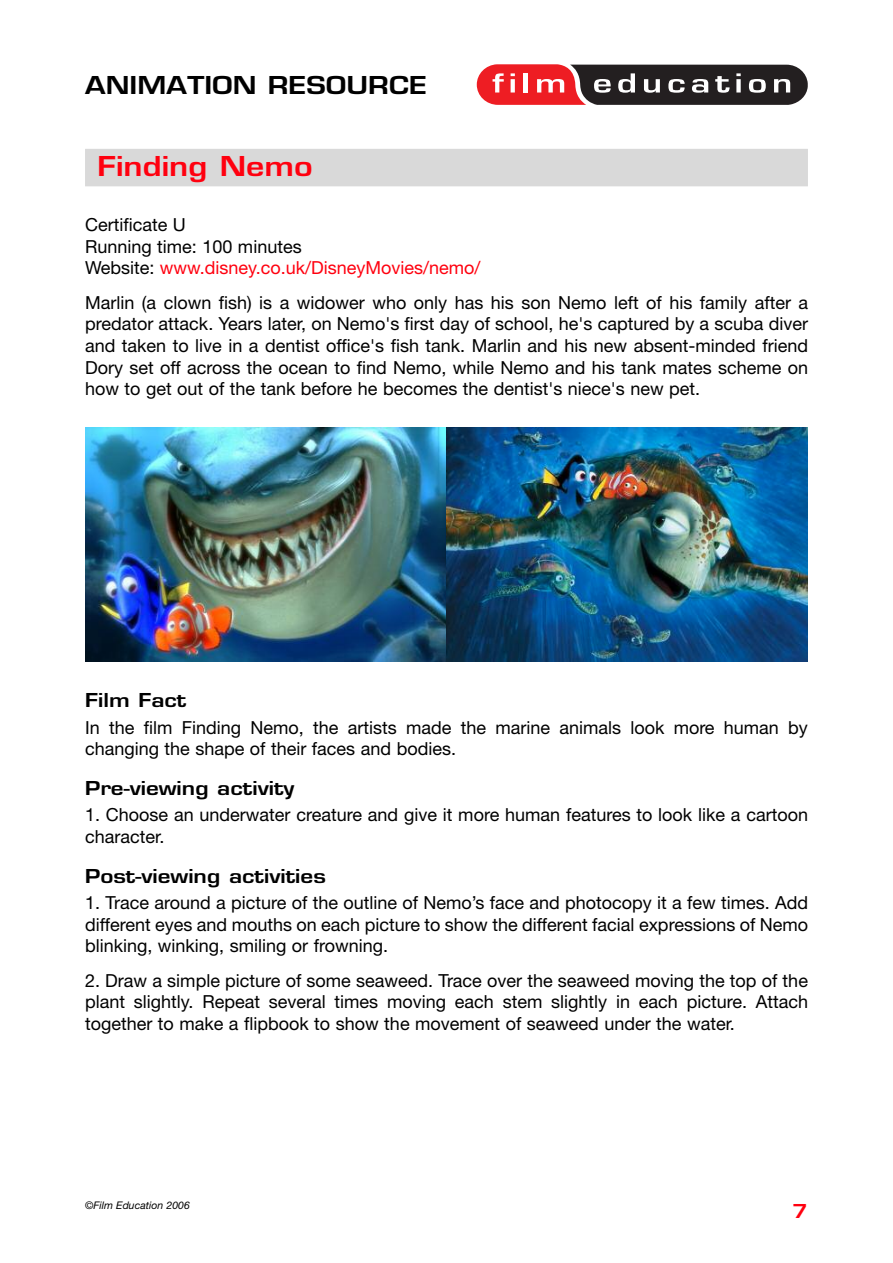
<style>
.page{position:relative;width:893px;height:1263px;background:#fff}
.page>*{position:absolute;margin:0;border:0;box-sizing:border-box;transform-origin:0 0}
.t1{font:700 30px "Eurose";color:#ff000f}
.t2{font:700 27px "Eurose";color:#000}
.t3{font:700 21px "Eurose";color:#000}
.t4{font:700 21px "Eurose";color:#ff000f}
.t5{font:18px/21.6px "Helvetica Neue";color:#000}
.t6{font:italic 10.5px "Helvetica Neue";color:#000}
.s1{color:#ff000f}
</style>
<div class="page">
<div style="left:85px;top:149px;width:723px;height:37px;background:#d9d9d9"></div>
<svg style="left:477px;top:64px;width:331px;height:41px;background:#7c4749"></svg>
<img style="left:85px;top:428px;width:361px;height:234px">
<img style="left:446px;top:428px;width:362px;height:234px">
<h2 class="t2" style="left:85px;top:76px;width:343px">ANIMATION RESOURCE</h2>
<h1 class="t1" style="left:97px;top:156px;width:217px">Finding Nemo</h1>
<p class="t5" style="left:85px;top:216px;width:397px">Certificate U<br>Running time: 100 minutes<br>Website: <span class="s1">www.disney.co.uk/DisneyMovies/nemo/</span></p>
<p class="t5" style="left:85px;top:293px;width:725px;text-align:justify">Marlin (a clown fish) is a widower who only has his son Nemo left of his family after a predator attack. Years later, on Nemo's first day of school, he's captured by a scuba diver and taken to live in a dentist office's fish tank. Marlin and his new absent-minded friend Dory set off across the ocean to find Nemo, while Nemo and his tank mates scheme on how to get out of the tank before he becomes the dentist's niece's new pet.</p>
<p class="t3" style="left:85px;top:693px;width:103px">Film Fact</p>
<p class="t5" style="left:85px;top:718px;width:724px">In the film Finding Nemo, the artists made the marine animals look more human by changing the shape of their faces and bodies.</p>
<p class="t3" style="left:85px;top:781px;width:211px">Pre-viewing activity</p>
<p class="t5" style="left:85px;top:806px;width:725px">1. Choose an underwater creature and give it more human features to look like a cartoon character.</p>
<p class="t3" style="left:85px;top:869px;width:242px">Post-viewing activities</p>
<p class="t5" style="left:85px;top:893px;width:725px;text-align:justify">1. Trace around a picture of the outline of Nemo’s face and photocopy it a few times. Add different eyes and mouths on each picture to show the different facial expressions of Nemo blinking, winking, smiling or frowning.</p>
<p class="t5" style="left:85px;top:971px;width:725px;text-align:justify">2. Draw a simple picture of some seaweed. Trace over the seaweed moving the top of the plant slightly. Repeat several times moving each stem slightly in each picture. Attach together to make a flipbook to show the movement of seaweed under the water.</p>
<p class="t6" style="left:85px;top:1199px;width:106px">©Film Education 2006</p>
<p class="t4" style="left:792px;top:1204px;width:17px">7</p>
</div>
